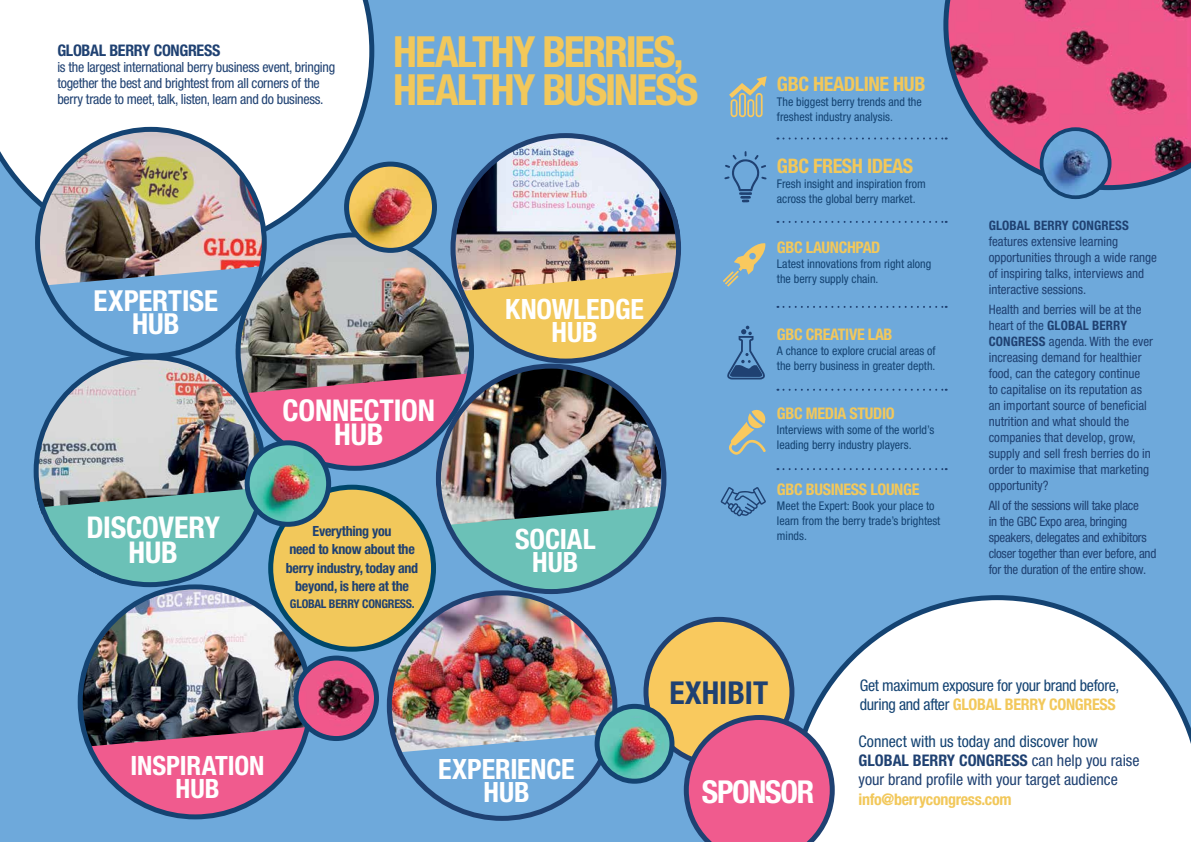
<style>
.page{position:relative;width:1191px;height:842px;background:#6ea9db}
.page>*{position:absolute;margin:0;border:0;box-sizing:border-box;transform-origin:0 0}
.t1{font:700 condensed 43px/38px "Helvetica Neue";letter-spacing:-.05em;color:#f2c85b}
.t2{font:700 condensed 31.6px "Helvetica Neue";color:#1f4172}
.t3{font:700 condensed 31.6px "Helvetica Neue";letter-spacing:-.04em;color:#fff}
.t4{font:700 condensed 30.1px/24.7px "Helvetica Neue";letter-spacing:-.005em;color:#fff;text-align:center}
.t5{font:700 condensed 30px/24.6px "Helvetica Neue";letter-spacing:-.005em;color:#fff;text-align:center}
.t6{font:700 condensed 29px/23.5px "Helvetica Neue";letter-spacing:-.005em;color:#fff;text-align:center}
.t7{font:700 condensed 28px/23px "Helvetica Neue";letter-spacing:-.005em;color:#fff;text-align:center}
.t8{font:700 condensed 26.7px/23.2px "Helvetica Neue";letter-spacing:-.005em;color:#fff;text-align:center}
.t9{font:700 condensed 20px "Helvetica Neue";letter-spacing:-.02em;color:#f2c85b}
.t10{font:700 condensed 16px "Helvetica Neue";letter-spacing:-.02em;color:#f2c85b}
.t11{font:condensed 16px/19.2px "Helvetica Neue";color:#1f4172}
.t12{font:condensed 16px "Helvetica Neue";letter-spacing:-.02em;color:#144372}
.t13{font:700 condensed 16px "Helvetica Neue";letter-spacing:-.02em;color:#1f4172}
.t14{font:condensed 14px/16px "Helvetica Neue";letter-spacing:-.02em;color:#1f4172}
.t15{font:700 condensed 14px/18.4px "Helvetica Neue";letter-spacing:-.02em;color:#1f4172;text-align:center}
.t16{font:condensed 13px/16px "Helvetica Neue";color:#1f4172}
.t17{font:condensed 13px/16px "Helvetica Neue";letter-spacing:-.02em;color:#1f4172}
.t18{font:700 condensed 13px "Helvetica Neue";letter-spacing:.01em;color:#1f4172}
.t19{font:condensed 12px/15px "Helvetica Neue";color:#144372}
.t20{font:700 condensed 12px "Helvetica Neue";letter-spacing:-.02em;color:#1f4172}
.s1{font-weight:700}
.s2{font-weight:400;color:#144372}
.s3{color:#144372}
</style>
<div class="page">
<svg style="left:943px;top:0;width:248px;height:190px"></svg>
<div style="left:271px;top:487px;width:162px;height:162px;background:#f2c85b;border-radius:50%"></div>
<div style="left:268px;top:485px;width:168px;height:167px;border:5px solid #00476b;border-radius:50%"></div>
<img style="left:34px;top:440px;width:214px;height:53px">
<svg style="left:0;top:0;width:374px;height:255px"></svg>
<svg style="left:36px;top:477px;width:228px;height:107px"></svg>
<img style="left:456px;top:135px;width:224px;height:139px">
<img style="left:436px;top:468px;width:224px;height:32px">
<svg style="left:438px;top:494px;width:226px;height:97px"></svg>
<img style="left:388px;top:593px;width:226px;height:134px">
<svg style="left:389px;top:724px;width:226px;height:94px"></svg>
<div style="left:387px;top:590px;width:230px;height:231px;border:5px solid #1f4172;border-radius:50%"></div>
<img style="left:1041px;top:129px;width:68px;height:68px;border-radius:34px">
<div style="left:1039px;top:127px;width:72px;height:72px;border:4px solid #144372;border-radius:50%"></div>
<div style="left:730px;top:99px;width:7px;height:18px;border:2px solid #f9c95e;border-radius:3px"></div>
<div style="left:747px;top:99px;width:7px;height:18px;border:2px solid #f9c95e;border-radius:3px"></div>
<div style="left:739px;top:93px;width:7px;height:24px;border:2px solid #f9c95e;border-radius:3px"></div>
<div style="left:755px;top:93px;width:7px;height:24px;border:2px solid #f9c95e;border-radius:3px"></div>
<svg style="left:729px;top:76px;width:37px;height:22px"></svg>
<svg style="left:729px;top:410px;width:37px;height:45px"></svg>
<svg style="left:723px;top:243px;width:42px;height:44px"></svg>
<svg style="left:724px;top:151px;width:42px;height:52px"></svg>
<svg style="left:720px;top:487px;width:46px;height:29px"></svg>
<svg style="left:727px;top:326px;width:38px;height:53px"></svg>
<svg style="left:777px;top:138px;width:169px;height:2px"></svg>
<svg style="left:777px;top:221px;width:169px;height:2px"></svg>
<svg style="left:777px;top:306px;width:169px;height:2px"></svg>
<svg style="left:777px;top:389px;width:169px;height:2px"></svg>
<svg style="left:777px;top:468px;width:169px;height:2px"></svg>
<img style="left:80px;top:585px;width:229px;height:230px;border-radius:115px">
<svg style="left:80px;top:706px;width:230px;height:111px"></svg>
<img style="left:247px;top:443px;width:82px;height:81px;border-radius:41px">
<div style="left:245px;top:440px;width:86px;height:87px;border:5px solid #144372;border-radius:50%"></div>
<img style="left:296px;top:658px;width:80px;height:80px;border-radius:40px">
<div style="left:293px;top:655px;width:86px;height:86px;border:5px solid #144372;border-radius:50%"></div>
<svg style="left:789px;top:595px;width:402px;height:247px"></svg>
<div style="left:646px;top:619px;width:146px;height:145px;background:#f9c95e;border-radius:50%"></div>
<div style="left:643px;top:617px;width:151px;height:150px;border:5px solid #1f4172;border-radius:50%"></div>
<svg style="left:684px;top:715px;width:150px;height:127px"></svg>
<img style="left:597px;top:706px;width:75px;height:75px;border-radius:37px">
<div style="left:594px;top:704px;width:80px;height:80px;border:5px solid #144372;border-radius:50%"></div>
<img style="left:346px;top:164px;width:88px;height:81px">
<div style="left:344px;top:162px;width:93px;height:91px;border:5px solid #144372;border-radius:50%"></div>
<img style="left:36px;top:129px;width:226px;height:227px;border-radius:113px">
<img style="left:38px;top:245px;width:640px;height:223px">
<div style="left:35px;top:127px;width:232px;height:232px;border:5px solid #144372;border-radius:50%"></div>
<p class="t13" style="left:57px;top:41px;width:164px">GLOBAL BERRY CONGRESS</p>
<p class="t14" style="left:57px;top:59px;width:279px">is the largest international berry business event, bringing together the best and brightest from all corners of the berry trade to meet, talk, listen, learn and do business.</p>
<h1 class="t1" style="left:393px;top:33px;width:307px">HEALTHY BERRIES,<br>HEALTHY BUSINESS</h1>
<h3 class="t6" style="left:94px;top:288px;width:126px">EXPERTISE<br>HUB</h3>
<h3 class="t7" style="left:505px;top:297px;width:140px">KNOWLEDGE<br>HUB</h3>
<h3 class="t5" style="left:86px;top:515px;width:135px">DISCOVERY<br>HUB</h3>
<h3 class="t4" style="left:282px;top:397px;width:154px">CONNECTION<br>HUB</h3>
<p class="t15" style="left:286px;top:521px;width:134px">Everything you<br>need to know about the berry industry, today and beyond, is here at the</p>
<p class="t20" style="left:290px;top:596px;width:126px">GLOBAL BERRY CONGRESS.</p>
<h3 class="t7" style="left:515px;top:527px;width:82px">SOCIAL<br>HUB</h3>
<h3 class="t9" style="left:777px;top:71px;width:150px">GBC HEADLINE HUB</h3>
<p class="t19" style="left:777px;top:94px;width:146px">The biggest berry trends and the freshest industry analysis.</p>
<h3 class="t9" style="left:777px;top:154px;width:138px">GBC FRESH IDEAS</h3>
<p class="t19" style="left:777px;top:176px;width:150px">Fresh insight and inspiration from across the global berry market.</p>
<p class="t10" style="left:777px;top:237px;width:105px">GBC LAUNCHPAD</p>
<p class="t19" style="left:777px;top:256px;width:156px">Latest innovations from right along the berry supply chain.</p>
<p class="t10" style="left:777px;top:325px;width:117px">GBC CREATIVE LAB</p>
<p class="t19" style="left:777px;top:343px;width:160px">A chance to explore crucial areas of the berry business in greater depth.</p>
<p class="t10" style="left:777px;top:404px;width:119px">GBC MEDIA STUDIO</p>
<p class="t19" style="left:777px;top:422px;width:159px">Interviews with some of the world’s leading berry industry players.</p>
<p class="t10" style="left:777px;top:480px;width:144px">GBC BUSINESS LOUNGE</p>
<p class="t19" style="left:777px;top:498px;width:165px">Meet the Expert: Book your place to learn from the berry trade’s brightest minds.</p>
<p class="t18" style="left:988px;top:217px;width:142px">GLOBAL BERRY CONGRESS</p>
<p class="t16" style="left:988px;top:233px;width:170px">features extensive learning opportunities through a wide range of inspiring talks, interviews and interactive sessions.</p>
<p class="t16" style="left:988px;top:301px;width:166px">Health and berries will be at the heart of the <span class="s1">GLOBAL BERRY<br>CONGRESS</span> agenda. With the ever increasing demand for healthier food, can the category continue<br>to capitalise on its reputation as an important source of beneficial nutrition and what should the companies that develop, grow, supply and sell fresh berries do in order to maximise that marketing opportunity?</p>
<p class="t17" style="left:988px;top:497px;width:169px">All of the sessions will take place<br>in the GBC Expo area, bringing speakers, delegates and exhibitors closer together than ever before, and for the duration of the entire show.</p>
<h2 class="t2" style="left:669px;top:674px;width:100px">EXHIBIT</h2>
<p class="t12" style="left:859px;top:676px;width:261px">Get maximum exposure for your brand before,</p>
<p class="t10" style="left:859px;top:694px;width:257px"><span class="s2">during and after</span> GLOBAL BERRY CONGRESS</p>
<h3 class="t8" style="left:131px;top:754px;width:135px">INSPIRATION<br>HUB</h3>
<h3 class="t7" style="left:438px;top:757px;width:138px">EXPERIENCE<br>HUB</h3>
<h2 class="t3" style="left:702px;top:772px;width:114px">SPONSOR</h2>
<p class="t11" style="left:858px;top:732px;width:282px"><span class="s3">Connect with us today and discover how<br></span><span class="s1">GLOBAL BERRY CONGRESS</span> can help you raise your brand profile with your target audience</p>
<p class="t10" style="left:858px;top:789px;width:154px">info@berrycongress.com</p>
</div>
